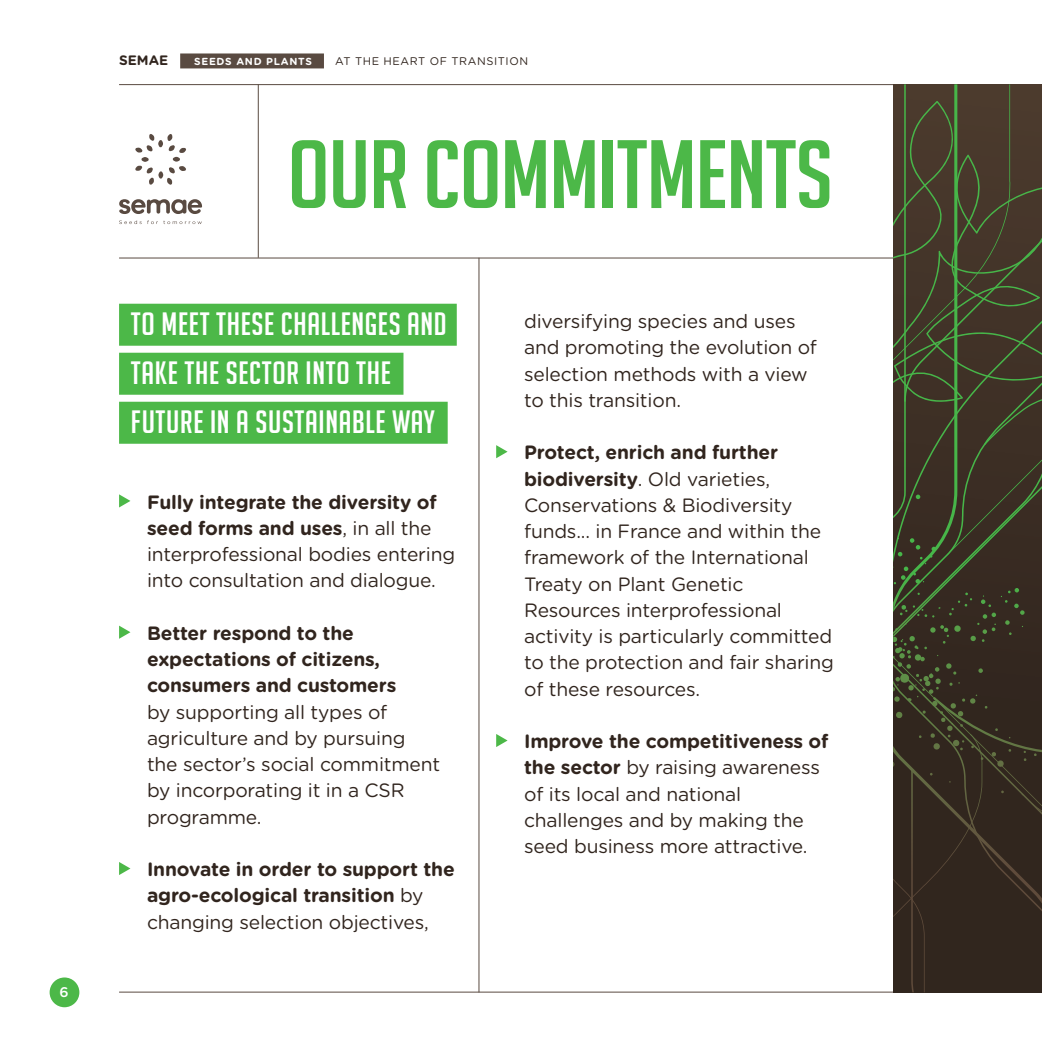
<style>
.page{position:relative;width:1042px;height:1042px;background:#fff}
.page>*{position:absolute;margin:0;border:0;box-sizing:border-box;transform-origin:0 0}
.t1{font:94.5px "Big Noodle Titling";letter-spacing:-.01em;color:#4cb848;scale:1.1 1}
.t2{font:31.5px/49px "Big Noodle Titling";letter-spacing:.02em;color:#fff;scale:1.05 1}
.t3{font:19.25px/26.2px "Gotham Rounded";letter-spacing:-.01em;color:#31251e}
.t4{font:700 19.25px/26.2px "Gotham Rounded";letter-spacing:-.01em;color:#31251e}
.t5{font:500 14px "Gotham Rounded";color:#fff}
.t6{font:700 13.65px "Gotham Rounded";color:#31251e}
.t7{font:11.03px "Gotham Rounded";letter-spacing:.05em;color:#31251e}
.t8{font:700 10.15px "Gotham Rounded";letter-spacing:.07em;color:#fff}
.s1{font-weight:700}
.s2{font-weight:400}
</style>
<div class="page">
<div style="left:119px;top:304px;width:338px;height:42px;background:#4cb848"></div>
<div style="left:119px;top:353px;width:284px;height:42px;background:#4cb848"></div>
<div style="left:119px;top:402px;width:329px;height:42px;background:#4cb848"></div>
<svg style="left:119px;top:494px;width:11px;height:13px"></svg>
<svg style="left:119px;top:625px;width:11px;height:14px"></svg>
<svg style="left:119px;top:862px;width:11px;height:13px"></svg>
<svg style="left:496px;top:445px;width:11px;height:13px"></svg>
<svg style="left:496px;top:734px;width:11px;height:13px"></svg>
<div style="left:50px;top:977px;width:29px;height:30px;background:#4cb848;border-radius:50%"></div>
<hr style="left:479px;top:258px;width:1px;height:734px;background:#594a41">
<hr style="left:119px;top:258px;width:774px;height:1px;background:#594a41">
<hr style="left:119px;top:84px;width:923px;height:1px;background:#594a41">
<hr style="left:119px;top:992px;width:923px;height:1px;background:#594a41">
<hr style="left:258px;top:84px;width:1px;height:174px;background:#594a41">
<svg style="left:893px;top:84px;width:149px;height:908px"></svg>
<div style="left:180px;top:53px;width:144px;height:15px;background:#594a41"></div>
<svg style="left:119px;top:199px;width:83px;height:15px"></svg>
<svg style="left:135px;top:134px;width:51px;height:51px"></svg>
<svg style="left:119px;top:220px;width:83px;height:4px"></svg>
<p class="t5" style="left:60px;top:982px;width:11px">6</p>
<p class="t6" style="left:119px;top:51px;width:51px">SEMAE</p>
<p class="t8" style="left:194px;top:54px;width:119px">SEEDS AND PLANTS</p>
<p class="t7" style="left:335px;top:53px;width:194px">AT THE HEART OF TRANSITION</p>
<h1 class="t1" style="left:288px;top:124px;width:497px">OUR COMMITMENTS</h1>
<h2 class="t2" style="left:131px;top:299px;width:302px">TO MEET THESE CHALLENGES AND<br>TAKE THE SECTOR INTO THE<br>FUTURE IN A SUSTAINABLE WAY</h2>
<p class="t3" style="left:147px;top:488px;width:310px"><span class="s1">Fully integrate the diversity of seed forms and uses</span>, in all the interprofessional bodies entering into consultation and dialogue.</p>
<p class="t4" style="left:147px;top:619px;width:251px">Better respond to the expectations of citizens, consumers and customers</p>
<p class="t3" style="left:147px;top:698px;width:295px">by supporting all types of agriculture and by pursuing the sector’s social commitment by incorporating it in a CSR programme.</p>
<p class="t4" style="left:147px;top:855px;width:309px">Innovate in order to support the agro-ecological transition <span class="s2">by changing selection objectives,</span></p>
<p class="t3" style="left:524px;top:307px;width:294px">diversifying species and uses and promoting the evolution of selection methods with a view to this transition.</p>
<p class="t3" style="left:524px;top:438px;width:311px"><span class="s1">Protect, enrich and further biodiversity</span>. Old varieties,<br>Conservations &amp; Biodiversity funds... in France and within the framework of the International<br>Treaty on Plant Genetic<br>Resources interprofessional activity is particularly committed to the protection and fair sharing of these resources.</p>
<p class="t3" style="left:524px;top:727px;width:306px"><span class="s1">Improve the competitiveness of the sector</span> by raising awareness of its local and national challenges and by making the seed business more attractive.</p>
</div>
